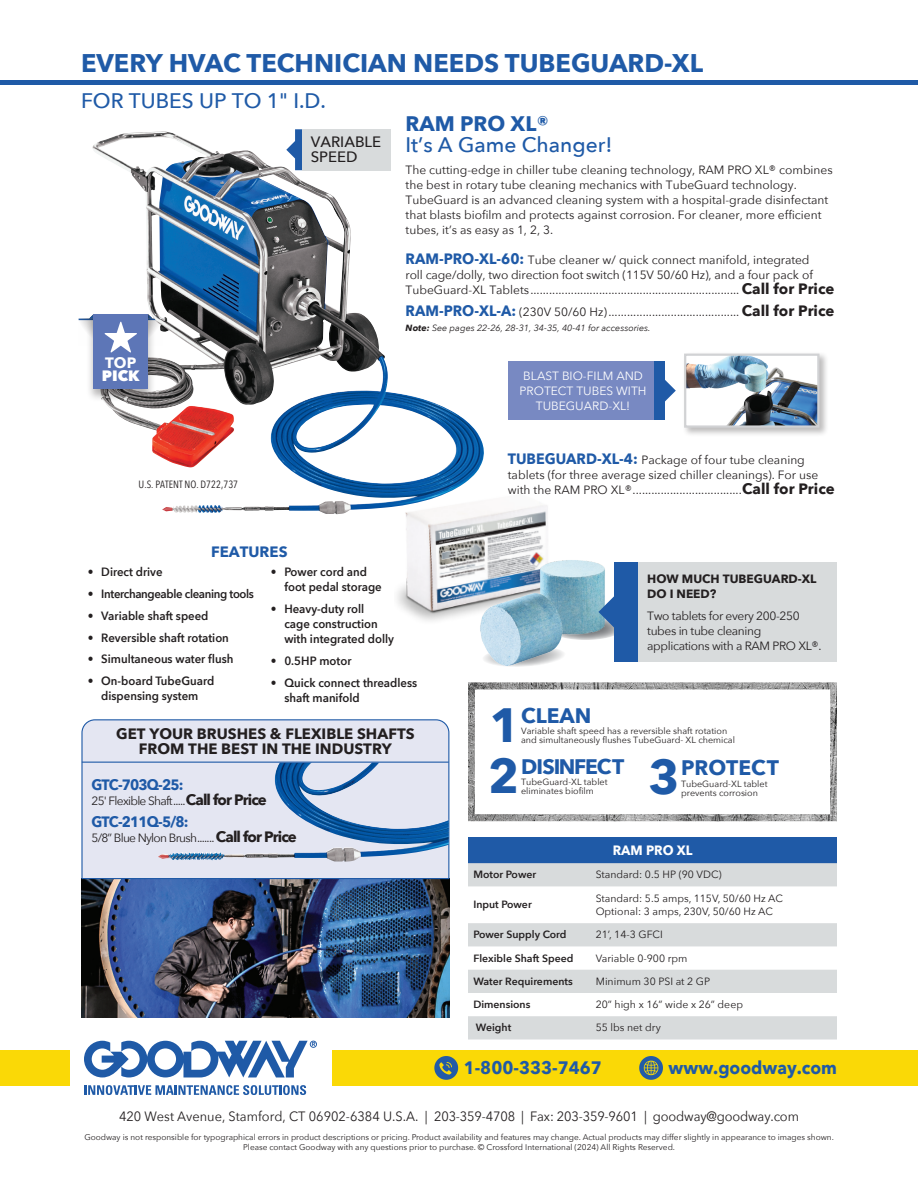
<style>
.page{position:relative;width:918px;height:1188px;background:#fff}
.page>*{position:absolute;margin:0;border:0;box-sizing:border-box;transform-origin:0 0}
.t1{font:700 48px "Avenir Next";color:#1f5aa7}
.t2{font:700 25.5px "Avenir Next";color:#1f5aa7}
.t3{font:500 21px "Avenir Next";color:#1f5aa7}
.t4{font:700 21px "Avenir Next";color:#1f5aa7}
.t5{font:700 21px "Avenir Next";letter-spacing:-.05em;color:#1f5aa7}
.t6{font:700 18px "Avenir Next";color:#1f5aa7;scale:.95 1}
.t7{font:700 15px/15px "Avenir Next";color:#231f20;text-align:center}
.t8{font:700 15px "Avenir Next";letter-spacing:-.06em;color:#1f5aa7;scale:.95 1}
.t9{font:500 15px/15px "Avenir Next";color:#231f20}
.t10{font:700 15px "Avenir Next";color:#1f5aa7}
.t11{font:800 15px "Avenir Next";color:#fff}
.t12{font:700 15px "Avenir Next";color:#fff}
.t13{font:13.5px "Avenir Next";letter-spacing:-.01em;color:#231f20;scale:.95 1}
.t14{font:700 13.5px "Avenir Next";color:#fff;scale:.95 1}
.t15{font:12px/15px "Avenir Next";color:#231f20}
.t16{font:600 12px/15px "Avenir Next";color:#231f20;scale:.95 1}
.t17{font:12px/15px "Avenir Next";letter-spacing:-.03em;color:#231f20}
.t18{font:12px "Avenir Next";letter-spacing:-.06em;color:#231f20}
.t19{font:12px/15px "Avenir Next";letter-spacing:-.005em;color:#fff;text-align:center}
.t20{font:600 12px "Avenir Next";letter-spacing:-.03em;color:#231f20;scale:.95 1}
.t21{font:700 12px/15px "Avenir Next";color:#231f20}
.t22{font:10.5px/13.5px "Avenir Next";color:#231f20}
.t23{font:600 10.5px "Avenir Next";color:#231f20}
.t24{font:10.5px "Avenir Next Condensed";color:#231f20}
.t25{font:9px/9px "Avenir Next";color:#231f20}
.t26{font:italic 9px "Avenir Next";color:#231f20}
.t27{font:8.25px/10.5px "Avenir Next";color:#231f20;text-align:center}
.s1{font-weight:700;font-size:15px;color:#1f5aa7}
.s2{font-weight:700;font-size:15px}
.s3{font-weight:700}
</style>
<div class="page">
<div style="left:0;top:80px;width:918px;height:5px;background:#1f5aa7"></div>
<svg style="left:79px;top:319px;width:7px;height:10px"></svg>
<img style="left:81px;top:880px;width:368px;height:137px">
<svg style="left:81px;top:719px;width:369px;height:161px;background:#d7ddec"></svg>
<div style="left:468px;top:837px;width:369px;height:26px;background:#1f5aa7"></div>
<svg style="left:468px;top:863px;width:369px;height:177px;fill:#d8dbdc"></svg>
<img style="left:158px;top:763px;width:275px;height:99px">
<hr style="left:82px;top:762px;width:367px;height:1px;background:#1f5aa7">
<img style="left:468px;top:682px;width:248px;height:139px">
<img style="left:716px;top:682px;width:121px;height:139px">
<img style="left:92px;top:131px;width:291px;height:337px">
<div style="left:682px;top:351px;width:147px;height:86px;background:#231f20;opacity:.3"></div>
<img style="left:683px;top:352px;width:138px;height:77px">
<svg style="left:664px;top:379px;width:12px;height:23px"></svg>
<div style="left:508px;top:362px;width:146px;height:58px;background:#7889c2"></div>
<div style="left:654px;top:362px;width:10px;height:58px;background:#1f5aa7"></div>
<div style="left:86px;top:313px;width:70px;height:90px;background:#231f20;opacity:.35"></div>
<div style="left:94px;top:314px;width:54px;height:74px;background:#5d76b7"></div>
<svg style="left:104px;top:322px;width:33px;height:31px"></svg>
<svg style="left:148px;top:314px;width:5px;height:5px"></svg>
<img style="left:394px;top:488px;width:154px;height:133px">
<img style="left:533px;top:542px;width:81px;height:98px">
<img style="left:476px;top:582px;width:94px;height:85px">
<div style="left:637px;top:562px;width:200px;height:100px;background:#d8dbdc"></div>
<div style="left:614px;top:562px;width:24px;height:100px;background:#1f5aa7"></div>
<svg style="left:598px;top:596px;width:16px;height:32px"></svg>
<svg style="left:286px;top:129px;width:17px;height:41px"></svg>
<div style="left:303px;top:129px;width:88px;height:41px;background:#d8dbdc"></div>
<div style="left:332px;top:1050px;width:586px;height:35px;background:#fad906"></div>
<div style="left:0;top:1050px;width:70px;height:35px;background:#fad906"></div>
<svg style="left:84px;top:1085px;width:222px;height:10px"></svg>
<svg style="left:84px;top:1041px;width:233px;height:36px"></svg>
<svg style="left:434px;top:1056px;width:25px;height:24px"></svg>
<svg style="left:639px;top:1056px;width:24px;height:24px"></svg>
<h2 class="t2" style="left:81px;top:41px;width:624px">EVERY HVAC TECHNICIAN NEEDS TUBEGUARD-XL</h2>
<h3 class="t3" style="left:81px;top:83px;width:247px">FOR TUBES UP TO 1" I.D.</h3>
<p class="t9" style="left:311px;top:134px;width:72px">VARIABLE<br>SPEED</p>
<p class="t12" style="left:105px;top:349px;width:33px">TOP</p>
<p class="t11" style="left:102px;top:366px;width:39px">PICK</p>
<p class="t24" style="left:139px;top:475px;width:101px">U.S. PATENT NO. D722,737</p>
<p class="t10" style="left:211px;top:539px;width:78px">FEATURES</p>
<h3 class="t4" style="left:406px;top:106px;width:145px">RAM PRO XL®</h3>
<h3 class="t3" style="left:406px;top:127px;width:208px">It’s A Game Changer!</h3>
<p class="t15" style="left:406px;top:162px;width:429px">The cutting-edge in chiller tube cleaning technology, RAM PRO XL® combines the best in rotary tube cleaning mechanics with TubeGuard technology.<br>TubeGuard is an advanced cleaning system with a hospital-grade disinfectant that blasts biofilm and protects against corrosion. For cleaner, more efficient tubes, it’s as easy as 1, 2, 3.</p>
<p class="t15" style="left:406px;top:252px;width:431px"><span class="s1">RAM-PRO-XL-60:</span> Tube cleaner w/ quick connect manifold, integrated<br>roll cage/dolly, two direction foot switch (115V 50/60 Hz), and a four pack of<br>TubeGuard-XL Tablets................................................................... <span class="s2">Call for Price</span></p>
<p class="t15" style="left:406px;top:303px;width:431px"><span class="s1">RAM-PRO-XL-A:</span> (230V 50/60 Hz).......................................... <span class="s2">Call for Price</span></p>
<p class="t26" style="left:406px;top:321px;width:246px"><span class="s3">Note:</span> See pages 22-26, 28-31, 34-35, 40-41 for accessories.</p>
<p class="t19" style="left:520px;top:368px;width:128px">BLAST BIO-FILM AND<br>PROTECT TUBES WITH<br>TUBEGUARD-XL!</p>
<p class="t15" style="left:508px;top:451px;width:329px"><span class="s1">TUBEGUARD-XL-4:</span> Package of four tube cleaning tablets (for three average sized chiller cleanings). For use with the RAM PRO XL®...................................<span class="s2">Call for Price</span></p>
<p class="t16" style="left:88px;top:564px;width:80px">• Direct drive</p>
<p class="t20" style="left:88px;top:584px;width:176px">• Interchangeable cleaning tools</p>
<p class="t16" style="left:88px;top:608px;width:129px">• Variable shaft speed</p>
<p class="t16" style="left:88px;top:630px;width:150px">• Reversible shaft rotation</p>
<p class="t16" style="left:88px;top:651px;width:155px">• Simultaneous water flush</p>
<p class="t16" style="left:88px;top:673px;width:135px;text-align:center">• On-board TubeGuard dispensing system</p>
<p class="t16" style="left:284px;top:564px;width:104px;text-indent:-14px">• Power cord and foot pedal storage</p>
<p class="t16" style="left:284px;top:601px;width:117px;text-indent:-13px">• Heavy-duty roll<br>cage construction with integrated dolly</p>
<p class="t16" style="left:271px;top:653px;width:86px">• 0.5HP motor</p>
<p class="t16" style="left:284px;top:675px;width:141px;text-indent:-13px">• Quick connect threadless shaft manifold</p>
<p class="t7" style="left:116px;top:726px;width:300px">GET YOUR BRUSHES &amp; FLEXIBLE SHAFTS<br>FROM THE BEST IN THE INDUSTRY</p>
<p class="t8" style="left:91px;top:772px;width:98px">GTC-703Q-25:</p>
<p class="t18" style="left:91px;top:791px;width:177px">25' Flexible Shaft.....<span class="s2">Call for Price</span></p>
<p class="t8" style="left:91px;top:809px;width:104px">GTC-211Q-5/8:</p>
<p class="t18" style="left:91px;top:827px;width:207px">5/8” Blue Nylon Brush....... <span class="s2">Call for Price</span></p>
<p class="t21" style="left:647px;top:571px;width:171px">HOW MUCH TUBEGUARD-XL<br>DO I NEED?</p>
<p class="t17" style="left:647px;top:607px;width:176px">Two tablets for every 200-250 tubes in tube cleaning applications with a RAM PRO XL®.</p>
<h1 class="t1" style="left:490px;top:683px;width:33px">1</h1>
<h3 class="t4" style="left:521px;top:697px;width:72px">CLEAN</h3>
<p class="t25" style="left:521px;top:726px;width:215px">Variable shaft speed has a reversible shaft rotation and simultaneously flushes TubeGuard- XL chemical</p>
<h1 class="t1" style="left:488px;top:734px;width:33px">2</h1>
<h3 class="t5" style="left:521px;top:748px;width:105px">DISINFECT</h3>
<p class="t25" style="left:521px;top:777px;width:88px">TubeGuard-XL tablet eliminates biofilm</p>
<h1 class="t1" style="left:649px;top:736px;width:33px">3</h1>
<h3 class="t4" style="left:681px;top:750px;width:99px">PROTECT</h3>
<p class="t25" style="left:681px;top:779px;width:88px">TubeGuard-XL tablet prevents corrosion</p>
<p class="t14" style="left:613px;top:839px;width:85px">RAM PRO XL</p>
<p class="t23" style="left:473px;top:866px;width:64px">Motor Power</p>
<p class="t22" style="left:596px;top:868px;width:127px">Standard: 0.5 HP (90 VDC)</p>
<p class="t23" style="left:473px;top:896px;width:60px">Input Power</p>
<p class="t22" style="left:596px;top:891px;width:189px">Standard: 5.5 amps, 115V, 50/60 Hz AC<br>Optional: 3 amps, 230V, 50/60 Hz AC</p>
<p class="t23" style="left:473px;top:926px;width:95px">Power Supply Cord</p>
<p class="t22" style="left:596px;top:928px;width:69px">21’, 14-3 GFCI</p>
<p class="t23" style="left:473px;top:949px;width:102px">Flexible Shaft Speed</p>
<p class="t22" style="left:596px;top:951px;width:93px">Variable 0-900 rpm</p>
<p class="t23" style="left:473px;top:972px;width:101px">Water Requirements</p>
<p class="t22" style="left:596px;top:974px;width:116px">Minimum 30 PSI at 2 GP</p>
<p class="t23" style="left:473px;top:996px;width:58px">Dimensions</p>
<p class="t22" style="left:596px;top:997px;width:149px">20” high x 16” wide x 26” deep</p>
<p class="t23" style="left:476px;top:1019px;width:37px">Weight</p>
<p class="t22" style="left:596px;top:1021px;width:67px">55 lbs net dry</p>
<h3 class="t6" style="left:464px;top:1052px;width:147px">1-800-333-7467</h3>
<h3 class="t6" style="left:669px;top:1052px;width:179px">www.goodway.com</h3>
<p class="t13" style="left:119px;top:1105px;width:717px">420 West Avenue, Stamford, CT 06902-6384 U.S.A. | 203-359-4708 | Fax: 203-359-9601 | goodway@goodway.com</p>
<p class="t27" style="left:84px;top:1131px;width:751px">Goodway is not responsible for typographical errors in product descriptions or pricing. Product availability and features may change. Actual products may differ slightly in appearance to images shown.<br>Please contact Goodway with any questions prior to purchase. © Crossford International (2024) All Rights Reserved.</p>
</div>
